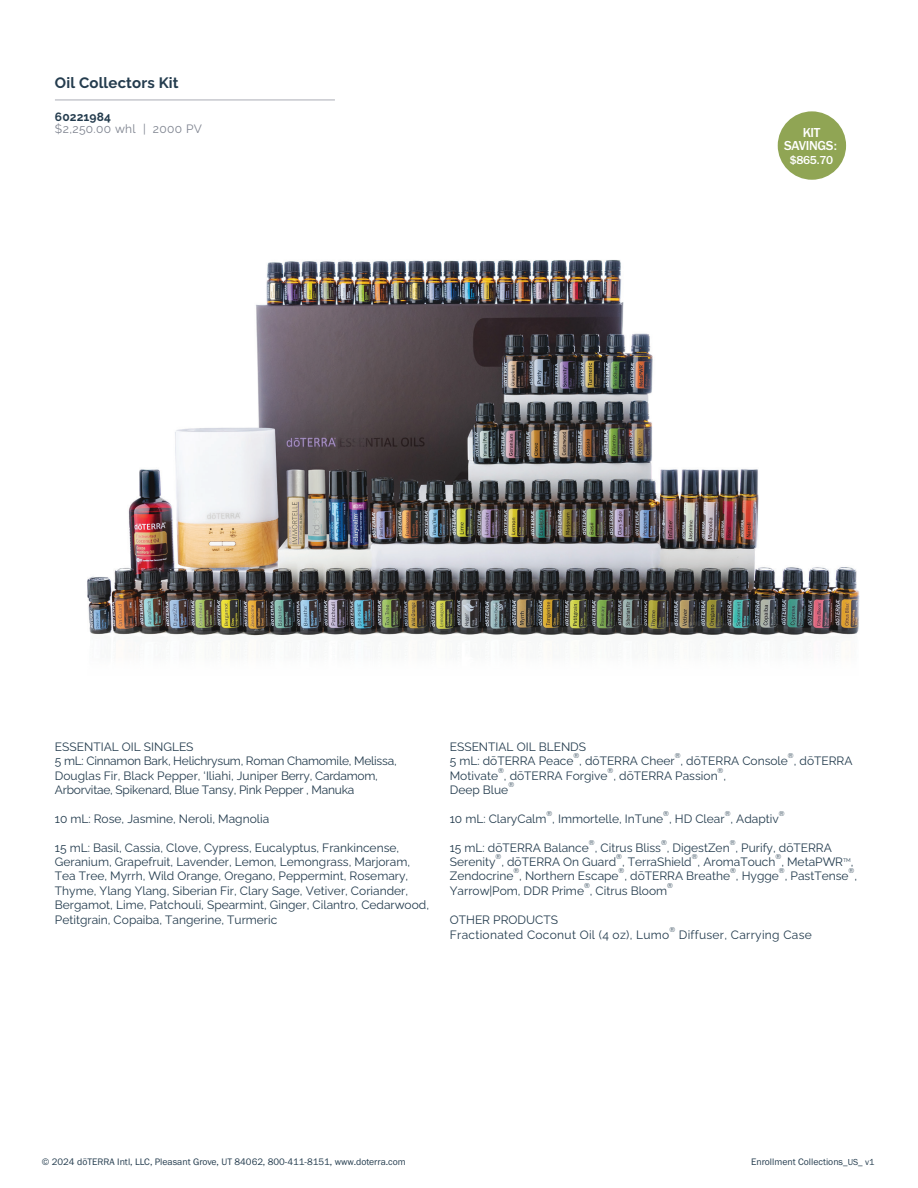
<style>
.page{position:relative;width:918px;height:1188px;background:#fff}
.page>*{position:absolute;margin:0;border:0;box-sizing:border-box;transform-origin:0 0}
.t1{font:700 15px "Ralewayd T";letter-spacing:.01em;color:#243c4e}
.t2{font:500 13.5px/13.5px "Franklin Gothic URW";letter-spacing:-.025em;color:#fff;text-align:center}
.t3{font:12px/14.4px "Ralewayd T";color:#243c4e}
.t4{font:12px/14.4px "Ralewayd T";letter-spacing:-.02em;color:#243c4e}
.t5{font:12px/15px "Ralewayd T";letter-spacing:.025em;color:#243c4e}
.t6{font:12px "Ralewayd T";letter-spacing:.03em;color:#7e838f}
.t7{font:700 12px "Ralewayd T";letter-spacing:.01em;color:#243c4e}
.t8{font:500 12px "Franklin Gothic URW";color:#fff}
.t9{font:9.75px "Franklin Gothic URW Boo";color:#243c4e}
.t10{font:7.05px "Ralewayd T";color:#243c4e}
.t11{font:5.25px "Ralewayd T";color:#243c4e}
.s1{font-size:9px}
</style>
<div class="page">
<img style="left:87px;top:126px;width:773px;height:531px">
<div style="left:778px;top:111px;width:68px;height:69px;background:#90a554;border-radius:50%"></div>
<div style="left:137px;top:394px;width:30px;height:41px;background:#fff"></div>
<hr style="left:55px;top:99px;width:280px;height:1px;background:#b3b5bd">
<p class="t1" style="left:55px;top:71px;width:125px">Oil Collectors Kit</p>
<p class="t7" style="left:55px;top:107px;width:58px">60221984</p>
<p class="t6" style="left:55px;top:119px;width:149px">$2,250.00 whl | 2000 PV</p>
<p class="t2" style="left:784px;top:125px;width:54px">KIT<br>SAVINGS:</p>
<p class="t8" style="left:790px;top:152px;width:45px">$865.70</p>
<p class="t4" style="left:55px;top:738px;width:343px">ESSENTIAL OIL SINGLES<br>5 mL: Cinnamon Bark, Helichrysum, Roman Chamomile, Melissa, Douglas Fir, Black Pepper, ‘Iliahi, Juniper Berry, Cardamom, Arborvitae, Spikenard, Blue Tansy, Pink Pepper , Manuka</p>
<p class="t3" style="left:55px;top:810px;width:216px">10 mL: Rose, Jasmine, Neroli, Magnolia</p>
<p class="t3" style="left:55px;top:839px;width:376px">15 mL: Basil, Cassia, Clove, Cypress, Eucalyptus, Frankincense, Geranium, Grapefruit, Lavender, Lemon, Lemongrass, Marjoram, Tea Tree, Myrrh, Wild Orange, Oregano, Peppermint, Rosemary, Thyme, Ylang Ylang, Siberian Fir, Clary Sage, Vetiver, Coriander, Bergamot, Lime, Patchouli, Spearmint, Ginger, Cilantro, Cedarwood, Petitgrain, Copaiba, Tangerine, Turmeric</p>
<p class="t3" style="left:450px;top:738px;width:138px">ESSENTIAL OIL BLENDS<br>5 mL: dōTERRA Peace</p>
<p class="t10" style="left:574px;top:750px;width:7px">®</p>
<p class="t10" style="left:675px;top:750px;width:7px">®</p>
<p class="t10" style="left:788px;top:750px;width:7px">®</p>
<p class="t3" style="left:579px;top:753px;width:97px">, dōTERRA Cheer</p>
<p class="t3" style="left:681px;top:753px;width:109px">, dōTERRA Console</p>
<p class="t3" style="left:794px;top:753px;width:60px">, dōTERRA</p>
<p class="t10" style="left:498px;top:765px;width:7px">®</p>
<p class="t10" style="left:608px;top:765px;width:7px">®</p>
<p class="t10" style="left:718px;top:765px;width:7px">®</p>
<p class="t3" style="left:504px;top:767px;width:105px">, dōTERRA Forgive</p>
<p class="t3" style="left:613px;top:767px;width:106px">, dōTERRA Passion</p>
<p class="t3" style="left:450px;top:767px;width:50px">Motivate</p>
<p class="t3" style="left:723px;top:767px;width:4px">,</p>
<p class="t10" style="left:508px;top:779px;width:7px">®</p>
<p class="t3" style="left:450px;top:810px;width:98px">10 mL: ClaryCalm</p>
<p class="t3" style="left:450px;top:781px;width:60px">Deep Blue</p>
<p class="t10" style="left:547px;top:808px;width:7px">®</p>
<p class="t10" style="left:663px;top:808px;width:7px">®</p>
<p class="t10" style="left:725px;top:808px;width:7px">®</p>
<p class="t10" style="left:779px;top:808px;width:7px">®</p>
<p class="t3" style="left:552px;top:810px;width:112px">, Immortelle, InTune</p>
<p class="t3" style="left:669px;top:810px;width:57px">, HD Clear</p>
<p class="t3" style="left:731px;top:810px;width:50px">, Adaptiv</p>
<p class="t10" style="left:589px;top:837px;width:7px">®</p>
<p class="t10" style="left:661px;top:837px;width:7px">®</p>
<p class="t10" style="left:730px;top:837px;width:7px">®</p>
<p class="t3" style="left:735px;top:839px;width:98px">, Purify, dōTERRA</p>
<p class="t3" style="left:450px;top:839px;width:141px">15 mL: dōTERRA Balance</p>
<p class="t3" style="left:595px;top:839px;width:68px">, Citrus Bliss</p>
<p class="t3" style="left:667px;top:839px;width:64px">, DigestZen</p>
<p class="t10" style="left:496px;top:851px;width:7px">®</p>
<p class="t10" style="left:616px;top:851px;width:7px">®</p>
<p class="t10" style="left:692px;top:851px;width:7px">®</p>
<p class="t10" style="left:776px;top:851px;width:7px">®</p>
<p class="t3" style="left:450px;top:853px;width:47px">Serenity</p>
<p class="t3" style="left:501px;top:853px;width:116px">, dōTERRA On Guard</p>
<p class="t3" style="left:622px;top:853px;width:71px">, TerraShield</p>
<p class="t3" style="left:698px;top:853px;width:79px">, AromaTouch</p>
<p class="t3" style="left:781px;top:853px;width:63px">, MetaPWR</p>
<p class="t11" style="left:843px;top:856px;width:9px">TM</p>
<p class="t3" style="left:851px;top:853px;width:4px">,</p>
<p class="t10" style="left:513px;top:865px;width:7px">®</p>
<p class="t10" style="left:619px;top:865px;width:7px">®</p>
<p class="t10" style="left:730px;top:865px;width:7px">®</p>
<p class="t10" style="left:779px;top:865px;width:7px">®</p>
<p class="t10" style="left:849px;top:865px;width:7px">®</p>
<p class="t3" style="left:519px;top:868px;width:101px">, Northern Escape</p>
<p class="t3" style="left:624px;top:868px;width:107px">, dōTERRA Breathe</p>
<p class="t3" style="left:450px;top:868px;width:65px">Zendocrine</p>
<p class="t3" style="left:736px;top:868px;width:44px">, Hygge</p>
<p class="t3" style="left:785px;top:868px;width:65px">, PastTense</p>
<p class="t3" style="left:854px;top:868px;width:4px">,</p>
<p class="t10" style="left:667px;top:880px;width:7px">®</p>
<p class="t5" style="left:450px;top:911px;width:221px">OTHER PRODUCTS<br>Fractionated Coconut Oil (4 oz), Lumo</p>
<p class="t10" style="left:670px;top:924px;width:7px">®</p>
<p class="t10" style="left:584px;top:880px;width:7px">®</p>
<p class="t3" style="left:450px;top:882px;width:136px">Yarrow|Pom, DDR Prime</p>
<p class="t3" style="left:590px;top:882px;width:79px">, Citrus Bloom</p>
<p class="t5" style="left:679px;top:926px;width:135px">Diffuser, Carrying Case</p>
<p class="t9" style="left:42px;top:1156px;width:365px">© 2024 dōTERRA Intl, LLC, Pleasant Grove, UT 84062, 800-411-8151, www.doterra.com</p>
<p class="t9" style="left:751px;top:1156px;width:125px">Enrollment Collections<span class="s1">_US_ v1</span></p>
</div>
